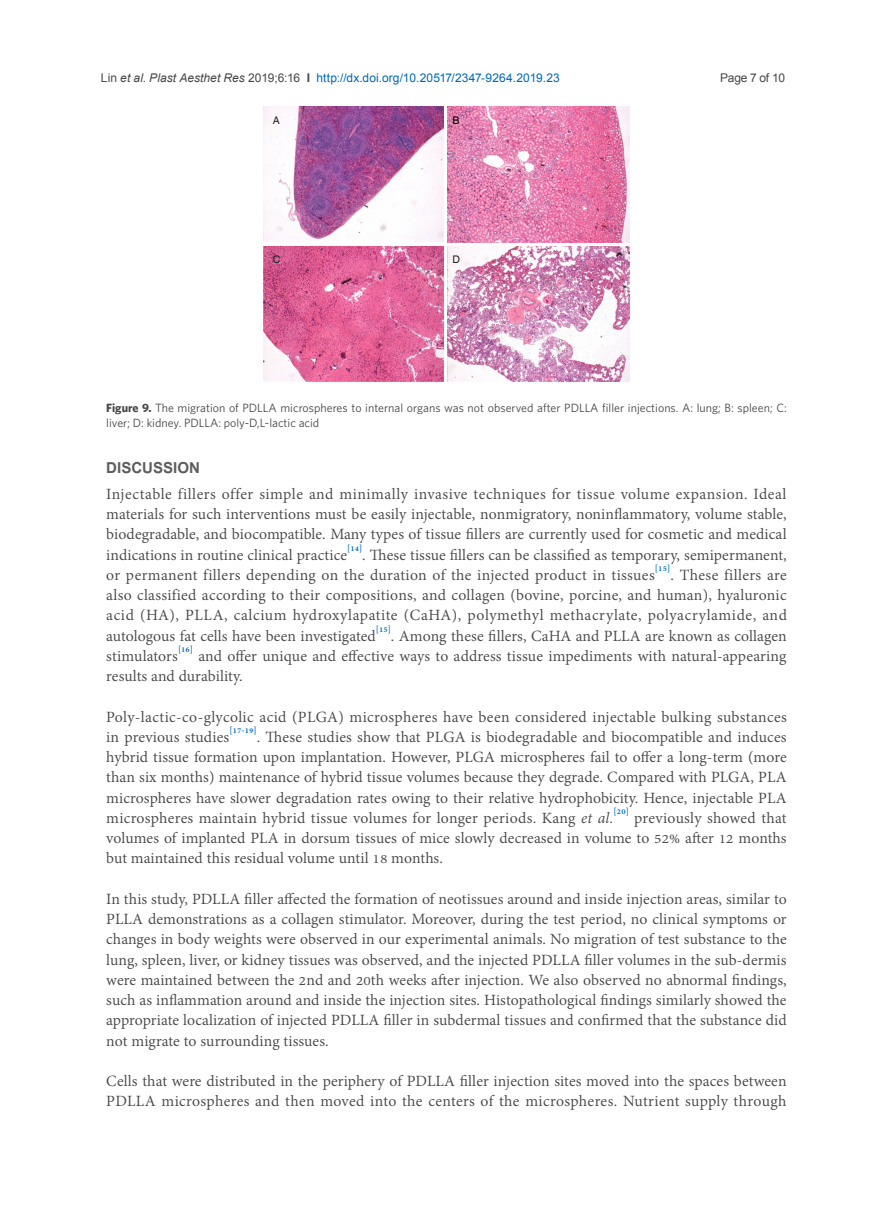
<style>
.page{position:relative;width:893px;height:1212px;background:#fff}
.page>*{position:absolute;margin:0;border:0;box-sizing:border-box;transform-origin:0 0}
.t1{font:700 21px "Utsaah";color:#5d5d5e}
.t2{font:19.2px/20.2px "Adobe Thai";letter-spacing:.005em;color:#484648;text-align:justify}
.t3{font:12px/15px "Whitney";color:#484648}
.t4{font:12px "Arial";letter-spacing:.01em;color:#0166b3}
.t5{font:12px "Arial";letter-spacing:-.025em;color:#484648}
.t6{font:10.5px "Helvetica";color:#231f20}
.t7{font:10.5px "Helvetica";color:#000}
.s1{color:#484648}
.s2{font-style:italic;color:#484648}
.s3{font-weight:700;color:#484648}
.s4{font-weight:700}
.s5{font-style:italic}
</style>
<div class="page">
<img style="left:263px;top:107px;width:180px;height:135px">
<img style="left:448px;top:106px;width:182px;height:136px">
<img style="left:263px;top:246px;width:180px;height:135px">
<img style="left:448px;top:246px;width:182px;height:135px">
<p class="t4" style="left:101px;top:69px;width:460px"><span class="s1">Lin</span> <span class="s2">et al</span><span class="s1">.</span> <span class="s2">Plast Aesthet Res</span> <span class="s1">2019;6:16</span> <span class="s3">I</span> http://dx.doi.org/10.20517/2347-9264.2019.23</p>
<p class="t5" style="left:720px;top:69px;width:66px">Page 7 of 10</p>
<p class="t6" style="left:273px;top:114px;width:9px">A</p>
<p class="t7" style="left:452px;top:114px;width:9px">B</p>
<p class="t6" style="left:273px;top:254px;width:9px">C</p>
<p class="t6" style="left:452px;top:254px;width:9px">D</p>
<p class="t3" style="left:106px;top:400px;width:682px"><span class="s4">Figure 9.</span> The migration of PDLLA microspheres to internal organs was not observed after PDLLA filler injections. A: lung; B: spleen; C: liver; D: kidney. PDLLA: poly-D,L-lactic acid</p>
<p class="t1" style="left:106px;top:457px;width:95px">DISCUSSION</p>
<p class="t2" style="left:106px;top:482px;width:682px">Injectable fillers offer simple and minimally invasive techniques for tissue volume expansion. Ideal materials for such interventions must be easily injectable, nonmigratory, noninflammatory, volume stable, biodegradable, and biocompatible. Many types of tissue fillers are currently used for cosmetic and medical indications in routine clinical practice<sup>[14]</sup>. These tissue fillers can be classified as temporary, semipermanent, or permanent fillers depending on the duration of the injected product in tissues<sup>[15]</sup>. These fillers are also classified according to their compositions, and collagen (bovine, porcine, and human), hyaluronic acid (HA), PLLA, calcium hydroxylapatite (CaHA), polymethyl methacrylate, polyacrylamide, and autologous fat cells have been investigated<sup>[15]</sup>. Among these fillers, CaHA and PLLA are known as collagen stimulators<sup>[16]</sup> and offer unique and effective ways to address tissue impediments with natural-appearing results and durability.</p>
<p class="t2" style="left:106px;top:705px;width:682px">Poly-lactic-co-glycolic acid (PLGA) microspheres have been considered injectable bulking substances in previous studies<sup>[17-19]</sup>. These studies show that PLGA is biodegradable and biocompatible and induces hybrid tissue formation upon implantation. However, PLGA microspheres fail to offer a long-term (more than six months) maintenance of hybrid tissue volumes because they degrade. Compared with PLGA, PLA microspheres have slower degradation rates owing to their relative hydrophobicity. Hence, injectable PLA microspheres maintain hybrid tissue volumes for longer periods. Kang <span class="s5">et al.</span><sup>[20]</sup> previously showed that volumes of implanted PLA in dorsum tissues of mice slowly decreased in volume to 52% after 12 months but maintained this residual volume until 18 months.</p>
<p class="t2" style="left:106px;top:887px;width:682px">In this study, PDLLA filler affected the formation of neotissues around and inside injection areas, similar to PLLA demonstrations as a collagen stimulator. Moreover, during the test period, no clinical symptoms or changes in body weights were observed in our experimental animals. No migration of test substance to the lung, spleen, liver, or kidney tissues was observed, and the injected PDLLA filler volumes in the sub-dermis were maintained between the 2nd and 20th weeks after injection. We also observed no abnormal findings, such as inflammation around and inside the injection sites. Histopathological findings similarly showed the appropriate localization of injected PDLLA filler in subdermal tissues and confirmed that the substance did not migrate to surrounding tissues.</p>
<p class="t2" style="left:106px;top:1069px;width:682px">Cells that were distributed in the periphery of PDLLA filler injection sites moved into the spaces between<br>PDLLA microspheres and then moved into the centers of the microspheres. Nutrient supply through</p>
</div>
